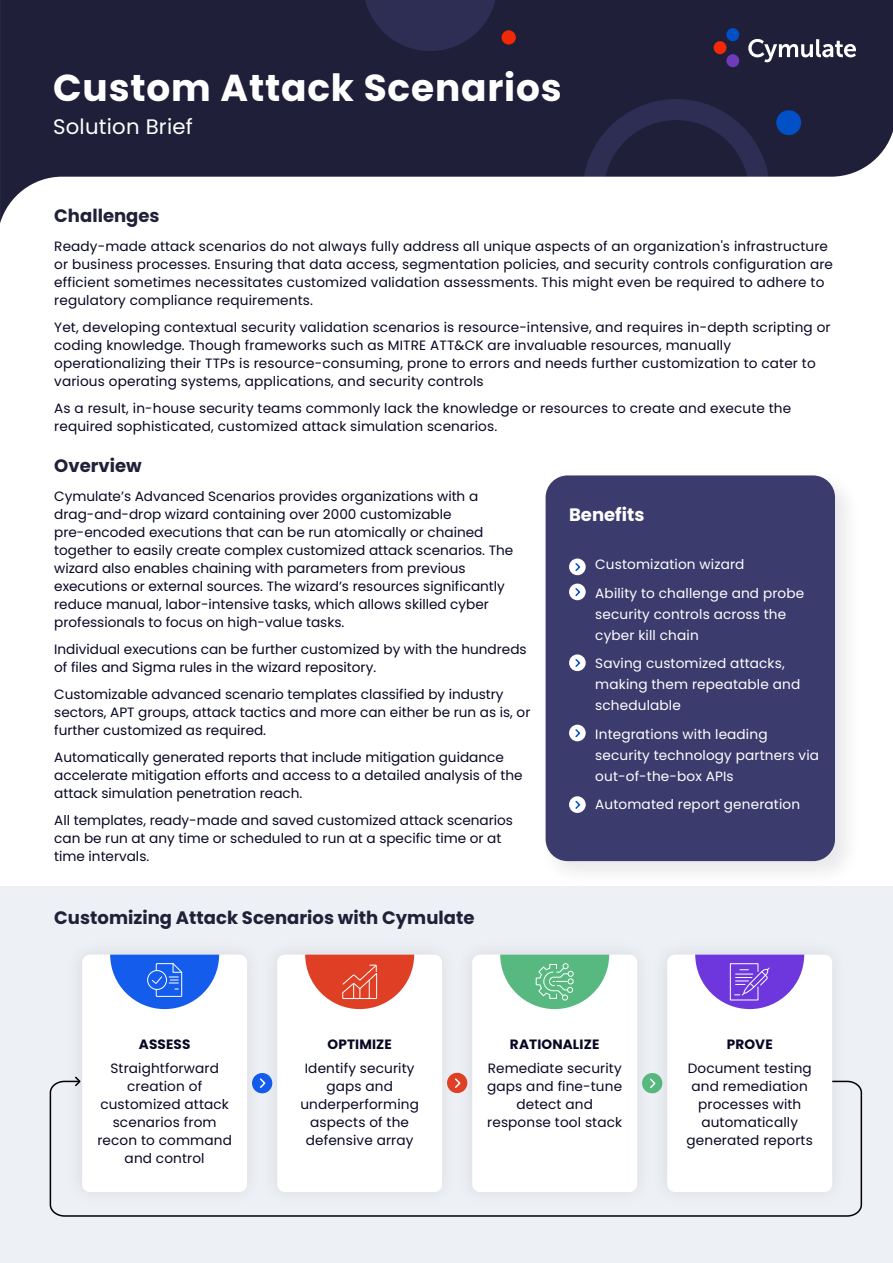
<style>
.page{position:relative;width:893px;height:1263px;background:#fff}
.page>*{position:absolute;margin:0;border:0;box-sizing:border-box;transform-origin:0 0}
.t1{font:700 37.5px "Poppins";letter-spacing:.02em;color:#fff}
.t2{font:21px "Poppins";letter-spacing:.01em;color:#fff}
.t3{font:700 18px "Poppins";color:#202039}
.t4{font:700 18px "Poppins";color:#fff}
.t5{font:13.5px/18px "Poppins";letter-spacing:.01em;color:#070723}
.t6{font:13.5px/21px "Poppins";letter-spacing:.01em;color:#fff}
.t7{font:700 13.5px "Poppins";letter-spacing:.01em;color:#060722}
</style>
<div class="page">
<div style="left:0;top:886px;width:893px;height:377px;background:#edf0f4"></div>
<svg style="left:0;top:0;width:893px;height:223px;fill:#201f3a"></svg>
<svg style="left:582px;top:99px;width:188px;height:78px;background:#252443"></svg>
<svg style="left:363px;top:0;width:134px;height:51px;background:#2a294c"></svg>
<div style="left:501px;top:30px;width:15px;height:15px;background:#f12906;border-radius:50%"></div>
<div style="left:776px;top:110px;width:25px;height:25px;background:#0250c6;border-radius:50%"></div>
<svg style="left:748px;top:39px;width:108px;height:23px"></svg>
<div style="left:714px;top:41px;width:12px;height:13px;background:#f12906;border-radius:50%"></div>
<div style="left:726px;top:28px;width:13px;height:13px;background:#0250c6;border-radius:50%"></div>
<div style="left:726px;top:54px;width:13px;height:13px;background:#6f3bbb;border-radius:50%"></div>
<img style="left:545px;top:477px;width:302px;height:395px">
<div style="left:546px;top:475px;width:289px;height:386px;background:#3b3b6d;border-radius:22px"></div>
<div style="left:569px;top:558px;width:17px;height:17px;background:#fff;border-radius:50%"></div>
<svg style="left:575px;top:563px;width:6px;height:8px"></svg>
<div style="left:569px;top:584px;width:17px;height:16px;background:#fff;border-radius:50%"></div>
<svg style="left:575px;top:588px;width:6px;height:9px"></svg>
<svg style="left:569px;top:654px;width:17px;height:17px"></svg>
<svg style="left:574px;top:657px;width:8px;height:11px"></svg>
<div style="left:569px;top:725px;width:17px;height:16px;background:#fff;border-radius:50%"></div>
<svg style="left:575px;top:729px;width:6px;height:9px"></svg>
<div style="left:569px;top:796px;width:17px;height:17px;background:#fff;border-radius:50%"></div>
<svg style="left:575px;top:800px;width:6px;height:9px"></svg>
<div style="left:277px;top:955px;width:165px;height:237px;background:#fff;border-radius:8px"></div>
<svg style="left:305px;top:955px;width:109px;height:54px"></svg>
<img style="left:450px;top:953px;width:194px;height:127px">
<div style="left:472px;top:955px;width:165px;height:237px;background:#fff;border-radius:8px"></div>
<svg style="left:500px;top:955px;width:109px;height:54px"></svg>
<div style="left:252px;top:1073px;width:20px;height:20px;background:#135cec;border-radius:50%"></div>
<div style="left:447px;top:1073px;width:20px;height:20px;background:#de3f25;border-radius:50%"></div>
<svg style="left:49px;top:1080px;width:814px;height:137px"></svg>
<img style="left:60px;top:953px;width:210px;height:262px">
<div style="left:82px;top:955px;width:165px;height:237px;background:#fff;border-radius:8px"></div>
<svg style="left:110px;top:955px;width:109px;height:54px"></svg>
<img style="left:645px;top:953px;width:210px;height:262px">
<div style="left:667px;top:955px;width:165px;height:237px;background:#fff;border-radius:8px"></div>
<svg style="left:695px;top:955px;width:109px;height:54px"></svg>
<h1 class="t1" style="left:53px;top:66px;width:510px">Custom Attack Scenarios</h1>
<h2 class="t2" style="left:53px;top:118px;width:141px">Solution Brief</h2>
<h3 class="t3" style="left:54px;top:206px;width:107px">Challenges</h3>
<p class="t5" style="left:54px;top:238px;width:780px">Ready-made attack scenarios do not always fully address all unique aspects of an organization's infrastructure or business processes. Ensuring that data access, segmentation policies, and security controls configuration are efficient sometimes necessitates customized validation assessments. This might even be required to adhere to regulatory compliance requirements.</p>
<p class="t5" style="left:54px;top:319px;width:778px">Yet, developing contextual security validation scenarios is resource-intensive, and requires in-depth scripting or coding knowledge. Though frameworks such as MITRE ATT&amp;CK are invaluable resources, manually operationalizing their TTPs is resource-consuming, prone to errors and needs further customization to cater to various operating systems, applications, and security controls</p>
<p class="t5" style="left:54px;top:400px;width:738px">As a result, in-house security teams commonly lack the knowledge or resources to create and execute the required sophisticated, customized attack simulation scenarios.</p>
<h3 class="t3" style="left:54px;top:456px;width:89px">Overview</h3>
<p class="t5" style="left:54px;top:488px;width:460px">Cymulate’s Advanced Scenarios provides organizations with a drag-and-drop wizard containing over 2000 customizable pre-encoded executions that can be run atomically or chained together to easily create complex customized attack scenarios. The wizard also enables chaining with parameters from previous executions or external sources. The wizard’s resources significantly reduce manual, labor-intensive tasks, which allows skilled cyber professionals to focus on high-value tasks.</p>
<p class="t5" style="left:54px;top:641px;width:474px">Individual executions can be further customized by with the hundreds of files and Sigma rules in the wizard repository.</p>
<p class="t5" style="left:54px;top:686px;width:478px">Customizable advanced scenario templates classified by industry sectors, APT groups, attack tactics and more can either be run as is, or further customized as required.</p>
<p class="t5" style="left:54px;top:749px;width:470px">Automatically generated reports that include mitigation guidance accelerate mitigation efforts and access to a detailed analysis of the attack simulation penetration reach.</p>
<p class="t5" style="left:54px;top:812px;width:460px">All templates, ready-made and saved customized attack scenarios can be run at any time or scheduled to run at a specific time or at time intervals.</p>
<h3 class="t4" style="left:569px;top:505px;width:77px">Benefits</h3>
<p class="t6" style="left:595px;top:551px;width:210px;line-height:28.5px">Customization wizard<br>Ability to challenge and probe</p>
<p class="t6" style="left:595px;top:605px;width:192px">security controls across the cyber kill chain</p>
<p class="t6" style="left:595px;top:654px;width:206px">Saving customized attacks, making them repeatable and schedulable</p>
<p class="t6" style="left:595px;top:725px;width:225px">Integrations with leading security technology partners via out-of-the-box APIs</p>
<p class="t6" style="left:595px;top:795px;width:206px">Automated report generation</p>
<h3 class="t3" style="left:54px;top:907px;width:422px">Customizing Attack Scenarios with Cymulate</h3>
<p class="t7" style="left:139px;top:1036px;width:53px">ASSESS</p>
<p class="t7" style="left:327px;top:1036px;width:66px">OPTIMIZE</p>
<p class="t7" style="left:510px;top:1036px;width:91px">RATIONALIZE</p>
<p class="t7" style="left:727px;top:1036px;width:47px">PROVE</p>
<p class="t5" style="left:97px;top:1061px;width:136px;text-align:center">Straightforward creation of customized attack scenarios from recon to command and control</p>
<p class="t5" style="left:300px;top:1061px;width:120px;text-align:center">Identify security gaps and underperforming aspects of the defensive array</p>
<p class="t5" style="left:487px;top:1061px;width:137px;text-align:center">Remediate security gaps and fine-tune detect and response tool stack</p>
<p class="t5" style="left:687px;top:1061px;width:128px;text-align:center">Document testing and remediation processes with automatically generated reports</p>
</div>
